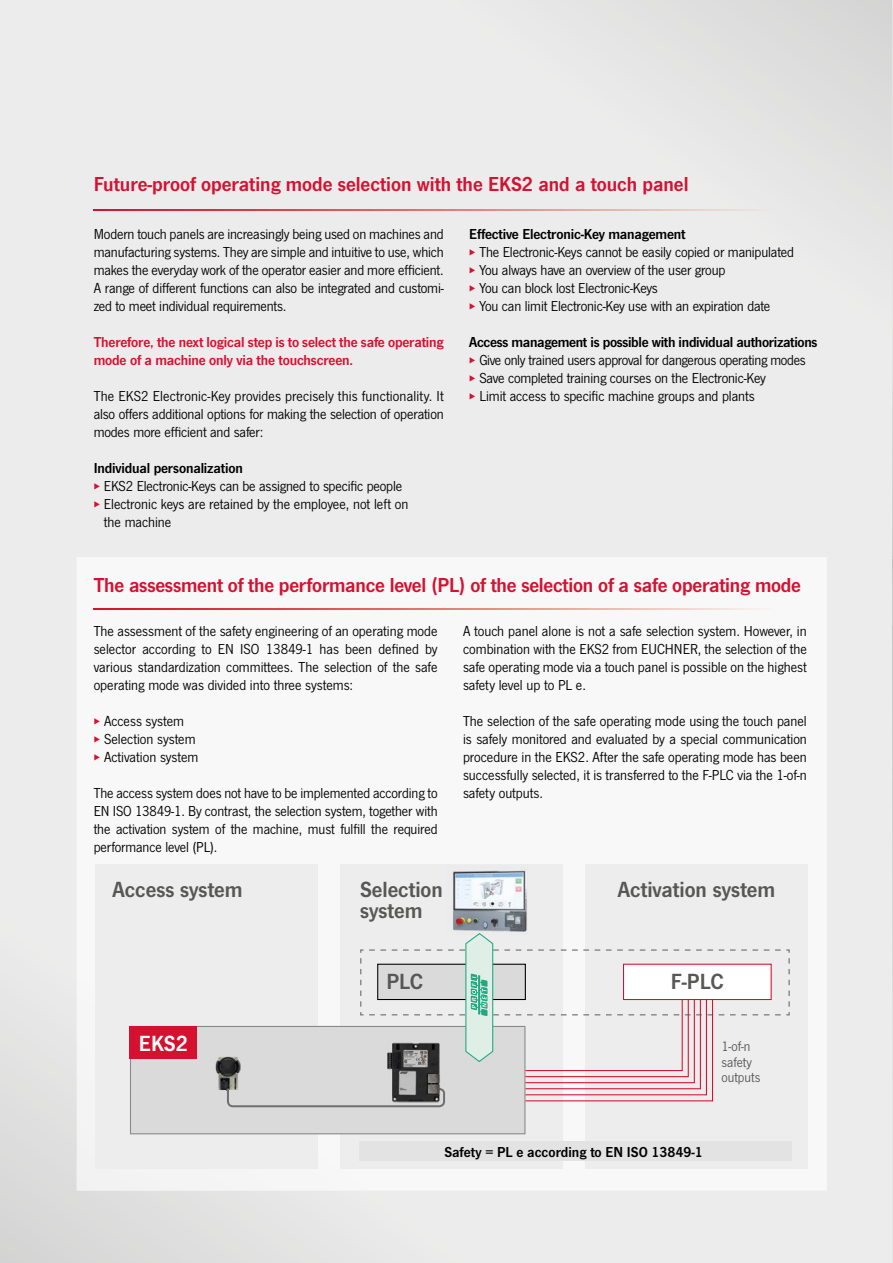
<style>
.page{position:relative;width:893px;height:1263px;background:#fff}
.page>*{position:absolute;margin:0;border:0;box-sizing:border-box;transform-origin:0 0}
.t1{font:22.8px "News Got Dem";color:#575756}
.t2{font:22.8px "News Got Dem";color:#fff}
.t3{font:21px "News Got Dem";letter-spacing:-.01em;color:#d51130}
.t4{font:15px/18px "News Got";letter-spacing:-.01em;color:#000;text-align:justify}
.t5{font:15px "News Got Dem";letter-spacing:-.01em;color:#000}
.t6{font:15px/18px "News Got Dem";letter-spacing:-.01em;color:#d51130}
.t7{font:14.25px/15.8px "News Got";color:#575756}
.s1{color:#d51130}
</style>
<div class="page">
<div style="left:0;top:0;width:100px;height:859px;background:#ececec"></div>
<img style="left:77px;top:557px;width:23px;height:302px">
<div style="left:95px;top:864px;width:223px;height:305px;background:#ededed"></div>
<div style="left:340px;top:864px;width:223px;height:305px;background:#ededed"></div>
<div style="left:585px;top:864px;width:223px;height:305px;background:#ededed"></div>
<div style="left:359px;top:1141px;width:433px;height:20px;background:#e3e3e3"></div>
<img style="left:446px;top:865px;width:81px;height:67px">
<svg style="left:130px;top:932px;width:660px;height:202px"></svg>
<img style="left:94px;top:608px;width:708px;height:2px">
<img style="left:94px;top:209px;width:708px;height:2px">
<img style="left:892px;top:579px;width:1px;height:518px">
<img style="left:892px;top:298px;width:1px;height:188px">
<img style="left:892px;top:485px;width:1px;height:94px">
<h2 class="t3" style="left:94px;top:172px;width:596px">Future-proof operating mode selection with the EKS2 and a touch panel</h2>
<p class="t4" style="left:94px;top:225px;width:352px">Modern touch panels are increasingly being used on machines and manufacturing systems. They are simple and intuitive to use, which makes the everyday work of the operator easier and more efficient.<br>A range of different functions can also be integrated and customi&shy;zed to meet individual requirements.</p>
<p class="t6" style="left:94px;top:333px;width:351px">Therefore, the next logical step is to select the safe operating mode of a machine only via the touchscreen.</p>
<p class="t4" style="left:94px;top:387px;width:352px">The EKS2 Electronic-Key provides precisely this functionality. It also offers additional options for making the selection of operation modes more efficient and safer:</p>
<p class="t5" style="left:94px;top:460px;width:151px">Individual personalization</p>
<p class="t4" style="left:94px;top:477px;width:310px"><span class="s1">◆</span> EKS2 Electronic-Keys can be assigned to specific people</p>
<p class="t4" style="left:104px;top:495px;width:306px;text-indent:-10px"><sup>◆</sup> Electronic keys are retained by the employee, not left on the machine</p>
<p class="t5" style="left:469px;top:226px;width:218px">Effective Electronic-Key management</p>
<p class="t4" style="left:469px;top:243px;width:326px"><span class="s1">◆</span> The Electronic-Keys cannot be easily copied or manipulated</p>
<p class="t4" style="left:469px;top:261px;width:258px"><span class="s1">◆</span> You always have an overview of the user group</p>
<p class="t4" style="left:469px;top:279px;width:190px"><span class="s1">◆</span> You can block lost Electronic-Keys</p>
<p class="t4" style="left:469px;top:297px;width:303px"><span class="s1">◆</span> You can limit Electronic-Key use with an expiration date</p>
<p class="t5" style="left:469px;top:334px;width:350px">Access management is possible with individual authorizations</p>
<p class="t4" style="left:469px;top:351px;width:338px"><span class="s1">◆</span> Give only trained users approval for dangerous operating modes</p>
<p class="t4" style="left:469px;top:369px;width:298px"><span class="s1">◆</span> Save completed training courses on the Electronic-Key</p>
<p class="t4" style="left:469px;top:387px;width:287px"><span class="s1">◆</span> Limit access to specific machine groups and plants</p>
<h2 class="t3" style="left:94px;top:573px;width:709px">The assessment of the performance level (PL) of the selection of a safe operating mode</h2>
<p class="t4" style="left:94px;top:623px;width:345px">The assessment of the safety engineering of an operating mode selector according to EN ISO 13849-1 has been defined by various standardization committees. The selection of the safe operating mode was divided into three systems:</p>
<p class="t4" style="left:94px;top:713px;width:92px"><span class="s1">◆</span> Access system</p>
<p class="t4" style="left:94px;top:731px;width:103px"><span class="s1">◆</span> Selection system</p>
<p class="t4" style="left:94px;top:749px;width:106px"><span class="s1">◆</span> Activation system</p>
<p class="t4" style="left:94px;top:785px;width:345px">The access system does not have to be implemented according to EN ISO 13849-1. By contrast, the selection system, together with the activation system of the machine, must fulfill the required performance level (PL).</p>
<p class="t4" style="left:463px;top:623px;width:345px">A touch panel alone is not a safe selection system. However, in combination with the EKS2 from EUCHNER, the selection of the safe operating mode via a touch panel is possible on the highest safety level up to PL e.</p>
<p class="t4" style="left:463px;top:713px;width:345px">The selection of the safe operating mode using the touch panel is safely monitored and evaluated by a special communication procedure in the EKS2. After the safe operating mode has been successfully selected, it is transferred to the F-PLC via the 1-of-n safety outputs.</p>
<h1 class="t1" style="left:113px;top:876px;width:131px">Access system</h1>
<h1 class="t2" style="left:139px;top:1030px;width:50px">EKS2</h1>
<h1 class="t1" style="left:360px;top:876px;width:84px">Selection</h1>
<h1 class="t1" style="left:618px;top:876px;width:159px">Activation system</h1>
<h1 class="t1" style="left:360px;top:897px;width:64px">system</h1>
<h1 class="t1" style="left:386px;top:968px;width:39px">PLC</h1>
<h1 class="t1" style="left:671px;top:968px;width:55px">F-PLC</h1>
<p class="t7" style="left:722px;top:1039px;width:40px">1-of-n safety outputs</p>
<p class="t5" style="left:444px;top:1143px;width:260px">Safety = PL e according to EN ISO 13849-1</p>
</div>
